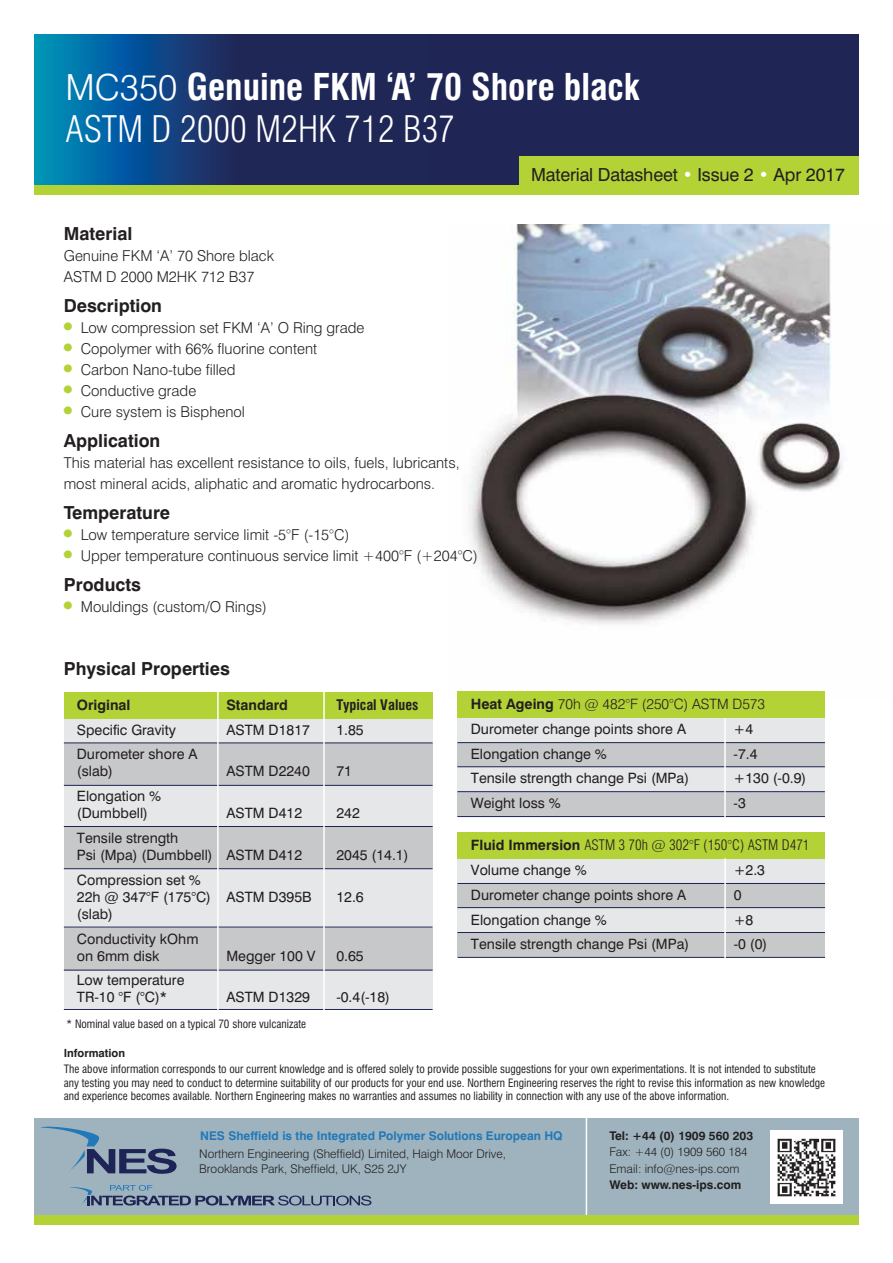
<style>
.page{position:relative;width:893px;height:1263px;background:#fff}
.page>*{position:absolute;margin:0;border:0;box-sizing:border-box;transform-origin:0 0}
.t1{font:700 condensed 36px/42px "Swiss 721 BT";color:#fff}
.t2{font:700 18px "Swiss 721 BT";color:#231f20}
.t3{font:18px "Swiss 721 BT";letter-spacing:-.01em;color:#231f20}
.t4{font:300 15px/21px "Swiss 721 BT";color:#231f20}
.t5{font:14.25px/17.1px "Swiss 721 BT";color:#231f20}
.t6{font:300 condensed 14.25px/24.8px "Swiss 721 BT";color:#231f20}
.t7{font:700 14.25px "Swiss 721 BT";color:#231f20}
.t8{font:700 condensed 14.25px "Swiss 721 BT";color:#231f20}
.t9{font:300 12px/16.5px "Swiss 721 BT";color:#231f20}
.t10{font:700 12px "Swiss 721 BT";color:#2278b8}
.t11{font:700 12px "Swiss 721 BT";color:#231f20}
.t12{font:condensed 11.25px/13.5px "Swiss 721 BT";color:#231f20}
.t13{font:700 11.25px "Swiss 721 BT";color:#231f20}
.s1{font-weight:300;font-stretch:normal}
.s2{font-weight:300}
.s3{color:#fff}
.s4{font-weight:700}
.s5{font-weight:700;font-stretch:normal}
.s6{font-weight:400;font-stretch:normal}
</style>
<div class="page">
<img style="left:468px;top:225px;width:375px;height:399px">
<div style="left:34px;top:1118px;width:825px;height:99px;background:#9eb3be"></div>
<hr style="left:586px;top:1112px;width:1px;height:111px;background:#fff">
<svg style="left:40px;top:1126px;width:137px;height:48px"></svg>
<svg style="left:70px;top:1185px;width:301px;height:20px"></svg>
<svg style="left:34px;top:34px;width:825px;height:151px;background:#193365"></svg>
<div style="left:34px;top:185px;width:825px;height:10px;background:#b3d235"></div>
<div style="left:34px;top:1214px;width:825px;height:10px;background:#b3d235"></div>
<div style="left:520px;top:156px;width:339px;height:36px;background:#b3d235"></div>
<img style="left:770px;top:1131px;width:72px;height:72px">
<div style="left:64px;top:696px;width:369px;height:313px;background:#e6e7e8"></div>
<div style="left:64px;top:692px;width:369px;height:26px;background:#b3d235"></div>
<div style="left:64px;top:743px;width:369px;height:42px;background:#c7c8ca"></div>
<div style="left:64px;top:826px;width:369px;height:43px;background:#c7c8ca"></div>
<div style="left:64px;top:928px;width:369px;height:42px;background:#c7c8ca"></div>
<hr style="left:64px;top:743px;width:369px;height:1px;background:#1e2555">
<hr style="left:64px;top:785px;width:369px;height:1px;background:#1e2555">
<hr style="left:64px;top:826px;width:369px;height:1px;background:#1e2555">
<hr style="left:64px;top:868px;width:369px;height:1px;background:#1e2555">
<hr style="left:64px;top:927px;width:369px;height:1px;background:#1e2555">
<hr style="left:64px;top:970px;width:369px;height:1px;background:#1e2555">
<hr style="left:64px;top:1009px;width:369px;height:1px;background:#1e2555">
<hr style="left:217px;top:688px;width:2px;height:322px;background:#fff">
<hr style="left:323px;top:688px;width:2px;height:322px;background:#fff">
<div style="left:457px;top:695px;width:368px;height:113px;background:#e6e7e8"></div>
<div style="left:457px;top:691px;width:368px;height:27px;background:#b3d235"></div>
<div style="left:457px;top:743px;width:368px;height:24px;background:#c7c8ca"></div>
<div style="left:457px;top:792px;width:368px;height:24px;background:#c7c8ca"></div>
<hr style="left:457px;top:742px;width:368px;height:1px;background:#1e2555">
<hr style="left:457px;top:766px;width:368px;height:1px;background:#1e2555">
<hr style="left:457px;top:791px;width:368px;height:1px;background:#1e2555">
<hr style="left:457px;top:816px;width:368px;height:1px;background:#1e2555">
<hr style="left:724px;top:718px;width:2px;height:109px;background:#fff">
<div style="left:457px;top:836px;width:368px;height:113px;background:#e6e7e8"></div>
<div style="left:457px;top:832px;width:368px;height:27px;background:#b3d235"></div>
<div style="left:458px;top:883px;width:367px;height:25px;background:#c7c8ca"></div>
<div style="left:458px;top:932px;width:367px;height:25px;background:#c7c8ca"></div>
<hr style="left:458px;top:883px;width:367px;height:1px;background:#1e2555">
<hr style="left:457px;top:907px;width:368px;height:1px;background:#1e2555">
<hr style="left:457px;top:932px;width:368px;height:1px;background:#1e2555">
<hr style="left:458px;top:957px;width:367px;height:1px;background:#1e2555">
<hr style="left:724px;top:858px;width:2px;height:110px;background:#fff">
<h1 class="t1" style="left:65px;top:66px;width:575px"><span class="s1">MC350</span> Genuine FKM ‘A’ 70 Shore black<br><span class="s2">ASTM D 2000 M2HK 712 B37</span></h1>
<p class="t3" style="left:531px;top:164px;width:315px">Material Datasheet <span class="s3">•</span> Issue 2 <span class="s3">•</span> Apr 2017</p>
<p class="t2" style="left:64px;top:222px;width:70px">Material</p>
<p class="t4" style="left:64px;top:245px;width:212px">Genuine FKM ‘A’ 70 Shore black<br>ASTM D 2000 M2HK 712 B37</p>
<p class="t2" style="left:64px;top:294px;width:100px">Description</p>
<p class="t4" style="left:81px;top:317px;width:285px">Low compression set FKM ‘A’ O Ring grade<br>Copolymer with 66% fluorine content<br>Carbon Nano-tube filled<br>Conductive grade<br>Cure system is Bisphenol</p>
<p class="t2" style="left:64px;top:429px;width:98px">Application</p>
<p class="t4" style="left:64px;top:452px;width:397px">This material has excellent resistance to oils, fuels, lubricants, most mineral acids, aliphatic and aromatic hydrocarbons.</p>
<p class="t2" style="left:64px;top:501px;width:108px">Temperature</p>
<p class="t4" style="left:81px;top:524px;width:398px">Low temperature service limit -5°F (-15°C)<br>Upper temperature continuous service limit +400°F (+204°C)</p>
<p class="t2" style="left:64px;top:573px;width:79px">Products</p>
<p class="t4" style="left:81px;top:596px;width:188px">Mouldings (custom/O Rings)</p>
<p class="t2" style="left:64px;top:657px;width:168px">Physical Properties</p>
<p class="t7" style="left:77px;top:696px;width:55px">Original</p>
<p class="t7" style="left:226px;top:696px;width:63px">Standard</p>
<p class="t8" style="left:336px;top:696px;width:84px">Typical Values</p>
<p class="t5" style="left:77px;top:721px;width:101px">Specific Gravity</p>
<p class="t5" style="left:226px;top:721px;width:85px">ASTM D1817</p>
<p class="t5" style="left:336px;top:721px;width:29px">1.85</p>
<p class="t5" style="left:77px;top:746px;width:122px">Durometer shore A (slab)</p>
<p class="t5" style="left:226px;top:763px;width:85px">ASTM D2240</p>
<p class="t5" style="left:336px;top:763px;width:17px">71</p>
<p class="t5" style="left:77px;top:787px;width:86px">Elongation % (Dumbbell)</p>
<p class="t5" style="left:226px;top:804px;width:77px">ASTM D412</p>
<p class="t5" style="left:336px;top:804px;width:25px">242</p>
<p class="t5" style="left:77px;top:829px;width:227px">Tensile strength<br>Psi (Mpa) (Dumbbell) ASTM D412</p>
<p class="t5" style="left:336px;top:846px;width:74px">2045 (14.1)</p>
<p class="t5" style="left:77px;top:871px;width:236px">Compression set %<br>22h @ 347°F (175°C) ASTM D395B</p>
<p class="t5" style="left:336px;top:888px;width:29px">12.6</p>
<p class="t5" style="left:77px;top:901px;width:123px;line-height:24.8px">(slab)<br>Conductivity kOhm</p>
<p class="t5" style="left:77px;top:947px;width:84px">on 6mm disk</p>
<p class="t5" style="left:226px;top:947px;width:91px">Megger 100 V</p>
<p class="t5" style="left:336px;top:947px;width:29px">0.65</p>
<p class="t5" style="left:77px;top:971px;width:109px">Low temperature<br>TR-10 °F (°C)*</p>
<p class="t5" style="left:226px;top:989px;width:85px">ASTM D1329</p>
<p class="t5" style="left:336px;top:989px;width:55px">-0.4(-18)</p>
<p class="t12" style="left:67px;top:1017px;width:241px">* Nominal value based on a typical 70 shore vulcanizate</p>
<p class="t5" style="left:471px;top:692px;width:296px;line-height:24.8px"><span class="s4">Heat Ageing</span> <span class="s2">70h @ 482°F (250°C) ASTM D573<br></span>Durometer change points shore A</p>
<p class="t5" style="left:734px;top:720px;width:21px">+4</p>
<p class="t5" style="left:471px;top:745px;width:138px">Elongation change %</p>
<p class="t5" style="left:734px;top:745px;width:25px">-7.4</p>
<p class="t5" style="left:471px;top:769px;width:220px">Tensile strength change Psi (MPa)</p>
<p class="t5" style="left:734px;top:769px;width:74px">+130 (-0.9)</p>
<p class="t5" style="left:471px;top:794px;width:91px">Weight loss %</p>
<p class="t5" style="left:734px;top:794px;width:14px">-3</p>
<p class="t6" style="left:471px;top:833px;width:340px"><span class="s5">Fluid Immersion</span> ASTM 3 70h @ 302°F (150°C) ASTM D471<br><span class="s6">Volume change %</span></p>
<p class="t5" style="left:734px;top:861px;width:33px">+2.3</p>
<p class="t5" style="left:471px;top:886px;width:217px">Durometer change points shore A</p>
<p class="t5" style="left:734px;top:886px;width:9px">0</p>
<p class="t5" style="left:471px;top:911px;width:138px">Elongation change %</p>
<p class="t5" style="left:734px;top:911px;width:21px">+8</p>
<p class="t5" style="left:471px;top:935px;width:220px">Tensile strength change Psi (MPa)</p>
<p class="t5" style="left:734px;top:935px;width:35px">-0 (0)</p>
<p class="t13" style="left:64px;top:1046px;width:63px">Information</p>
<p class="t12" style="left:64px;top:1062px;width:763px">The above information corresponds to our current knowledge and is offered solely to provide possible suggestions for your own experimentations. It is not intended to substitute any testing you may need to conduct to determine suitability of our products for your end use. Northern Engineering reserves the right to revise this information as new knowledge and experience becomes available. Northern Engineering makes no warranties and assumes no liability in connection with any use of the above information.</p>
<p class="t10" style="left:200px;top:1128px;width:364px">NES Sheffield is the Integrated Polymer Solutions European HQ</p>
<p class="t9" style="left:199px;top:1146px;width:308px;line-height:15px">Northern Engineering (Sheffield) Limited, Haigh Moor Drive,<br>Brooklands Park, Sheffield, UK, S25 2JY</p>
<p class="t11" style="left:609px;top:1128px;width:145px">Tel: +44 (0) 1909 560 203</p>
<p class="t9" style="left:609px;top:1144px;width:140px">Fax: +44 (0) 1909 560 184<br>Email: info@nes-ips.com</p>
<p class="t11" style="left:609px;top:1178px;width:133px">Web: www.nes-ips.com</p>
</div>
